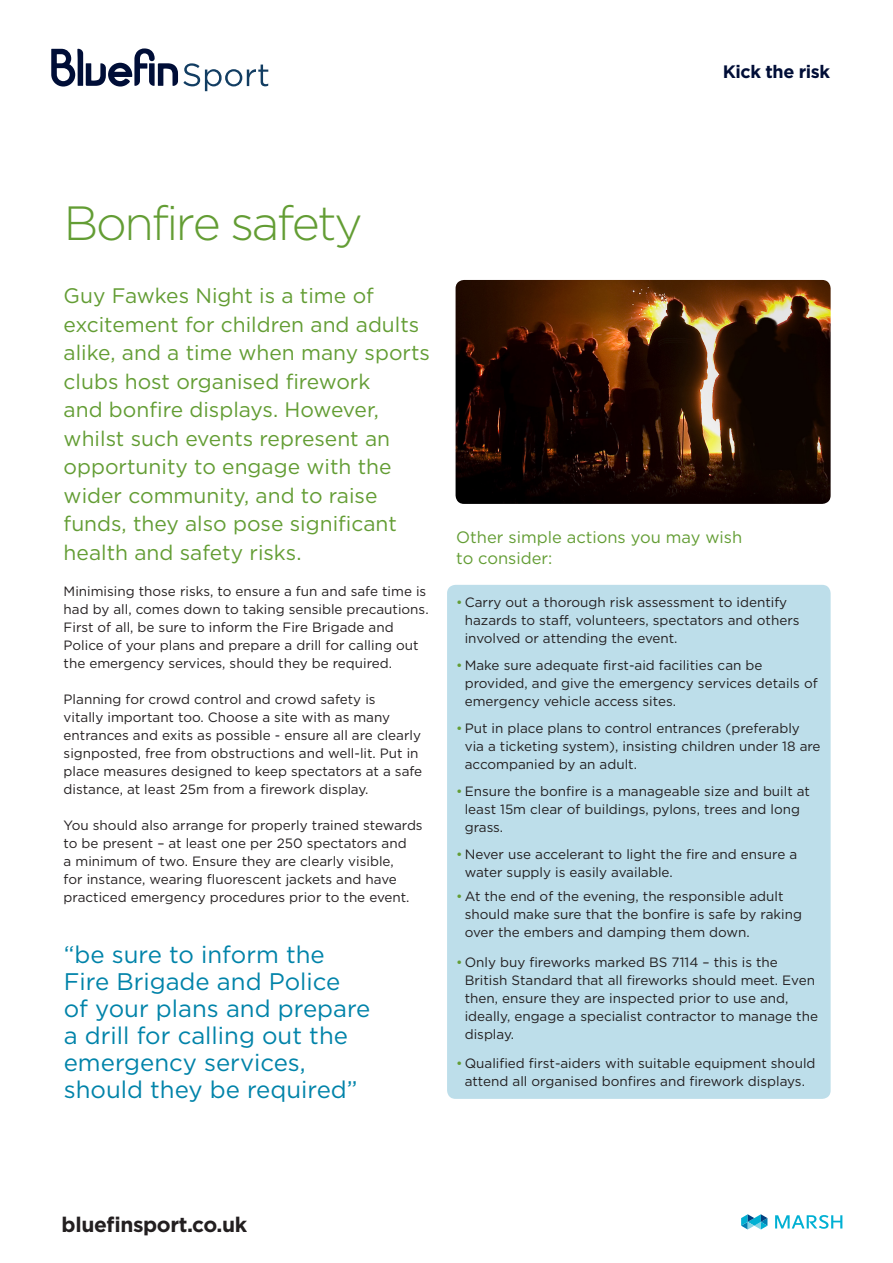
<style>
.page{position:relative;width:893px;height:1263px;background:#fff}
.page>*{position:absolute;margin:0;border:0;box-sizing:border-box;transform-origin:0 0}
._06_main_heading{font:300 48px "Gotham";letter-spacing:-.05em;color:#639d34}
.t1{font:24px/27px "Gotham";color:#0083a9}
.t2{font:21px/28.5px "Gotham";color:#639d34}
.t3{font:700 21px "Gotham";letter-spacing:-.02em;color:#231f20}
.t4{font:700 18px "Gotham";letter-spacing:-.025em;color:#000e37}
.t5{font:16.5px/21px "Gotham";color:#639d34}
.t6{font:13.5px/18px "Gotham";color:#231f20}
.s1{color:#639d34}
</style>
<div class="page">
<svg style="left:51px;top:48px;width:217px;height:43px"></svg>
<svg style="left:741px;top:1214px;width:26px;height:15px"></svg>
<svg style="left:775px;top:1215px;width:67px;height:14px"></svg>
<div style="left:447px;top:585px;width:384px;height:514px;background:#bddeea;border-radius:9px"></div>
<img style="left:456px;top:280px;width:375px;height:224px">
<h3 class="t4" style="left:723px;top:60px;width:109px">Kick the risk</h3>
<p class="_06_main_heading" style="left:64px;top:193px;width:300px">Bonfire safety</p>
<p class="t2" style="left:64px;top:281px;width:368px">Guy Fawkes Night is a time of excitement for children and adults alike, and a time when many sports clubs host organised firework<br>and bonfire displays. However, whilst such events represent an opportunity to engage with the wider community, and to raise funds, they also pose significant health and safety risks.</p>
<p class="t6" style="left:64px;top:582px;width:366px">Minimising those risks, to ensure a fun and safe time is had by all, comes down to taking sensible precautions.<br>First of all, be sure to inform the Fire Brigade and Police of your plans and prepare a drill for calling out the emergency services, should they be required.</p>
<p class="t6" style="left:64px;top:690px;width:360px">Planning for crowd control and crowd safety is<br>vitally important too. Choose a site with as many entrances and exits as possible - ensure all are clearly signposted, free from obstructions and well-lit. Put in place measures designed to keep spectators at a safe distance, at least 25m from a firework display.</p>
<p class="t6" style="left:64px;top:816px;width:361px">You should also arrange for properly trained stewards to be present – at least one per 250 spectators and<br>a minimum of two. Ensure they are clearly visible,<br>for instance, wearing fluorescent jackets and have practiced emergency procedures prior to the event.</p>
<p class="t1" style="left:64px;top:941px;width:308px">“be sure to inform the<br>Fire Brigade and Police of your plans and prepare a drill for calling out the emergency services, should they be required”</p>
<p class="t5" style="left:456px;top:526px;width:288px">Other simple actions you may wish to consider:</p>
<p class="t6" style="left:465px;top:593px;width:336px;text-indent:-9px"><span class="s1">•</span> Carry out a thorough risk assessment to identify hazards to staff, volunteers, spectators and others involved or attending the event.</p>
<p class="t6" style="left:465px;top:656px;width:354px;text-indent:-9px"><span class="s1">•</span> Make sure adequate first-aid facilities can be provided, and give the emergency services details of emergency vehicle access sites.</p>
<p class="t6" style="left:465px;top:719px;width:357px;text-indent:-9px"><span class="s1">•</span>Put in place plans to control entrances (preferably via a ticketing system), insisting children under 18 are accompanied by an adult.</p>
<p class="t6" style="left:465px;top:782px;width:347px;text-indent:-9px"><span class="s1">•</span>Ensure the bonfire is a manageable size and built at least 15m clear of buildings, pylons, trees and long grass.</p>
<p class="t6" style="left:465px;top:845px;width:334px;text-indent:-9px"><span class="s1">•</span>Never use accelerant to light the fire and ensure a water supply is easily available.</p>
<p class="t6" style="left:465px;top:887px;width:339px;text-indent:-9px"><span class="s1">•</span>At the end of the evening, the responsible adult should make sure that the bonfire is safe by raking over the embers and damping them down.</p>
<p class="t6" style="left:465px;top:953px;width:355px;text-indent:-9px"><span class="s1">•</span> Only buy fireworks marked BS 7114 – this is the British Standard that all fireworks should meet. Even then, ensure they are inspected prior to use and, ideally, engage a specialist contractor to manage the display.</p>
<p class="t6" style="left:456px;top:1054px;width:361px;text-align:center"><span class="s1">•</span> Qualified first-aiders with suitable equipment should attend all organised bonfires and firework displays.</p>
<h3 class="t3" style="left:62px;top:1211px;width:187px">bluefinsport.co.uk</h3>
</div>
